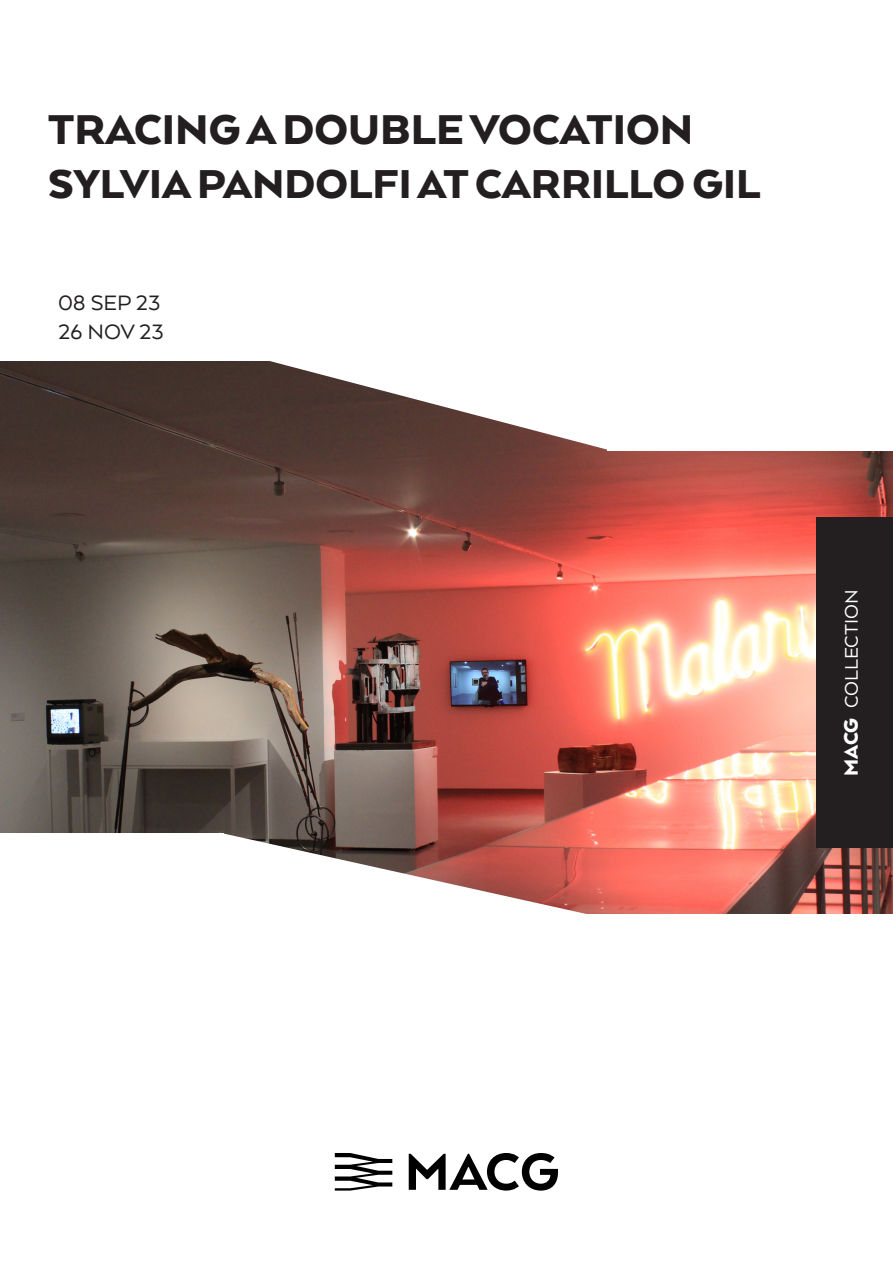
<style>
.page{position:relative;width:893px;height:1263px;background:#fff}
.page>*{position:absolute;margin:0;border:0;box-sizing:border-box;transform-origin:0 0}
.CABEZAS{font:900 48px "Arquitecta";color:#231f20}
.CABEZAS-2{font:900 46.5px "Arquitecta";color:#231f20}
.CUERPO_DE_TEXTO{font:24px "Arquitecta";color:#231f20}
.PIES_DE_FOTO{font:21px "Arquitecta";color:#fff}
.s1{font-weight:900;font-size:22.5px}
</style>
<div class="page">
<img style="left:0;top:361px;width:893px;height:553px">
<svg style="left:237px;top:361px;width:397px;height:90px"></svg>
<div style="left:607px;top:308px;width:286px;height:142px;background:#fff"></div>
<div style="left:816px;top:518px;width:77px;height:330px;background:#231f20"></div>
<div style="left:0;top:833px;width:223px;height:155px;background:#fff"></div>
<svg style="left:223px;top:833px;width:376px;height:81px"></svg>
<svg style="left:335px;top:1153px;width:57px;height:37px"></svg>
<svg style="left:409px;top:1153px;width:149px;height:37px"></svg>
<p class="CABEZAS" style="left:48px;top:100px;width:646px">TRACING A DOUBLE VOCATION</p>
<p class="CABEZAS-2" style="left:48px;top:155px;width:714px">SYLVIA PANDOLFI AT CARRILLO GIL</p>
<p class="CUERPO_DE_TEXTO" style="left:58px;top:288px;width:104px">08 SEP 23</p>
<p class="CUERPO_DE_TEXTO" style="left:58px;top:317px;width:107px">26 NOV 23</p>
<p class="PIES_DE_FOTO" style="left:839px;top:776px;width:187px;rotate:-90deg"><span class="s1">MACG</span> COLLECTION</p>
</div>
